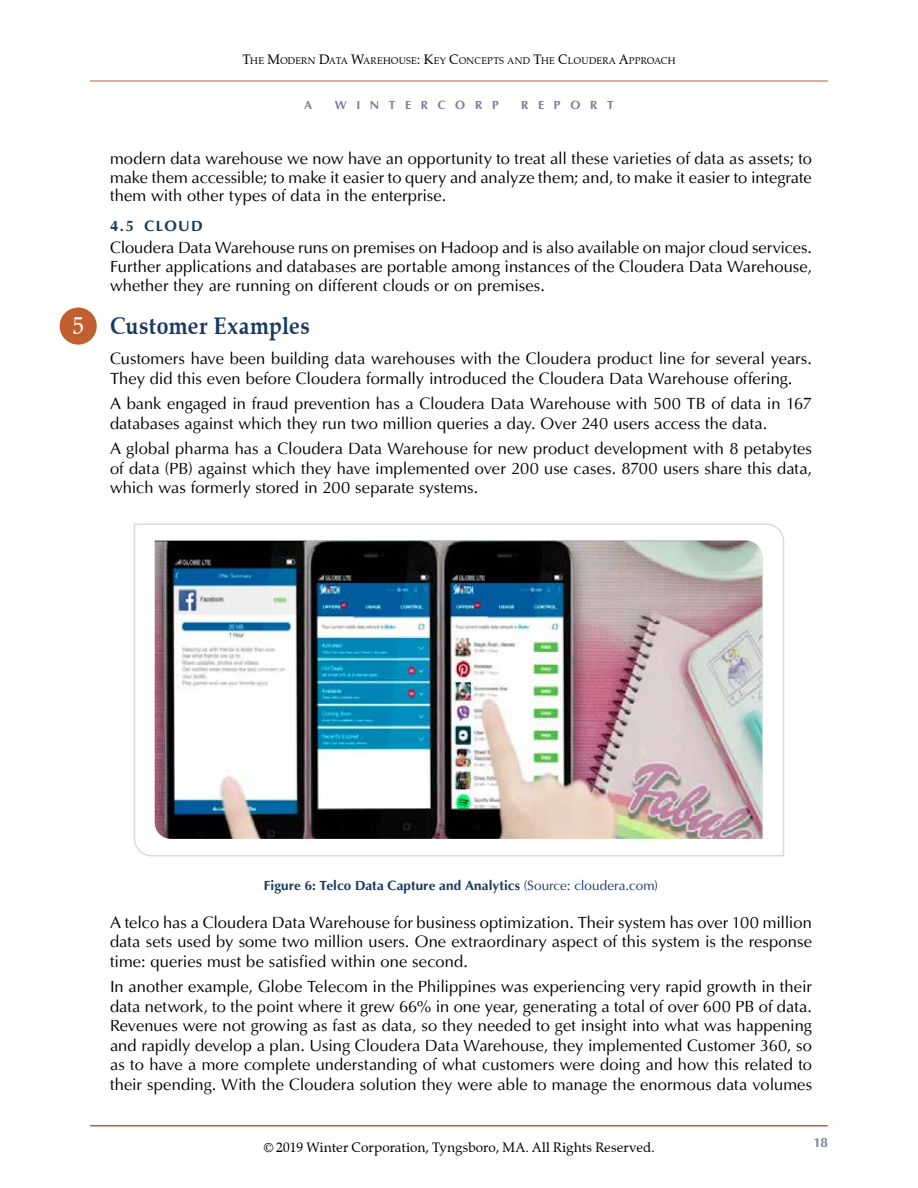
<style>
.page{position:relative;width:918px;height:1188px;background:#fff}
.page>*{position:absolute;margin:0;border:0;box-sizing:border-box;transform-origin:0 0}
.t1{font:24.6px "Zapf Calligraphic 801 BT";color:#fff;scale:.9 1}
.t2{font:700 24px "Zapf Calligraphic 801 BT";letter-spacing:.02em;color:#173a5e;scale:.9 1}
.t3{font:16.5px/19.5px "Ottawa Plain";color:#000;text-align:justify}
.t4{font:700 15px "Ottawa";letter-spacing:.09em;color:#173a5e}
.t5{font:700 13.5px "Ottawa";letter-spacing:.005em;color:#173a5e}
.t6{font:13.5px "Zapf Calligraphic 801 BT";letter-spacing:.01em;color:#000}
.t7{font:700 13.5px "Ottawa";color:#77809b}
.t8{font:700 12px "Ottawa";letter-spacing:.8em;color:#77809b}
.t9{font:9.45px "Zapf Calligraphic 801 BT";letter-spacing:.025em;color:#000}
.s1{font-size:13.5px}
.s2{font-family:"Ottawa Plain";font-weight:400}
</style>
<div class="page">
<hr style="left:91px;top:1125px;width:736px;height:1px;background:#c15f30">
<hr style="left:90px;top:81px;width:738px;height:1px;background:#c15f30">
<div style="left:60px;top:308px;width:37px;height:37px;background:#c15f30;border-radius:50%"></div>
<svg style="left:133px;top:523px;width:652px;height:334px"></svg>
<img style="left:155px;top:541px;width:607px;height:298px">
<h1 class="t1" style="left:73px;top:310px;width:14px">5</h1>
<p class="t9" style="left:243px;top:55px;width:434px"><span class="s1">T</span>HE <span class="s1">M</span>ODERN <span class="s1">D</span>ATA <span class="s1">W</span>AREHOUSE<span class="s1">: K</span>EY <span class="s1">C</span>ONCEPTS AND <span class="s1">T</span>HE <span class="s1">C</span>LOUDERA <span class="s1">A</span>PPROACH</p>
<p class="t8" style="left:304px;top:98px;width:10px">A</p>
<p class="t8" style="left:335px;top:98px;width:165px">WINTERCORP</p>
<p class="t8" style="left:521px;top:98px;width:94px">REPORT</p>
<p class="t3" style="left:110px;top:149px;width:704px;line-height:18.8px">modern data warehouse we now have an opportunity to treat all these varieties of data as assets; to make them accessible; to make it easier to query and analyze them; and, to make it easier to integrate them with other types of data in the enterprise.</p>
<p class="t4" style="left:110px;top:217px;width:94px">4.5 CLOUD</p>
<p class="t3" style="left:110px;top:238px;width:704px;line-height:18.8px">Cloudera Data Warehouse runs on premises on Hadoop and is also available on major cloud services.<br>Further applications and databases are portable among instances of the Cloudera Data Warehouse, whether they are running on different clouds or on premises.</p>
<h2 class="t2" style="left:110px;top:311px;width:223px">Customer Examples</h2>
<p class="t3" style="left:110px;top:349px;width:703px">Customers have been building data warehouses with the Cloudera product line for several years.<br>They did this even before Cloudera formally introduced the Cloudera Data Warehouse offering.</p>
<p class="t3" style="left:110px;top:394px;width:703px">A bank engaged in fraud prevention has a Cloudera Data Warehouse with 500 TB of data in 167 databases against which they run two million queries a day. Over 240 users access the data.</p>
<p class="t3" style="left:110px;top:439px;width:704px">A global pharma has a Cloudera Data Warehouse for new product development with 8 petabytes of data (PB) against which they have implemented over 200 use cases. 8700 users share this data, which was formerly stored in 200 separate systems.</p>
<p class="t5" style="left:264px;top:877px;width:396px">Figure 6: Telco Data Capture and Analytics <span class="s2">(Source: cloudera.com)</span></p>
<p class="t3" style="left:110px;top:913px;width:703px">A telco has a Cloudera Data Warehouse for business optimization. Their system has over 100 million data sets used by some two million users. One extraordinary aspect of this system is the response time: queries must be satisfied within one second.</p>
<p class="t3" style="left:110px;top:977px;width:704px">In another example, Globe Telecom in the Philippines was experiencing very rapid growth in their data network, to the point where it grew 66% in one year, generating a total of over 600 PB of data.<br>Revenues were not growing as fast as data, so they needed to get insight into what was happening and rapidly develop a plan. Using Cloudera Data Warehouse, they implemented Customer 360, so as to have a more complete understanding of what customers were doing and how this related to their spending. With the Cloudera solution they were able to manage the enormous data volumes</p>
<p class="t6" style="left:263px;top:1139px;width:393px">©2019 Winter Corporation, Tyngsboro, MA. All Rights Reserved.</p>
<p class="t7" style="left:814px;top:1134px;width:16px">18</p>
</div>
